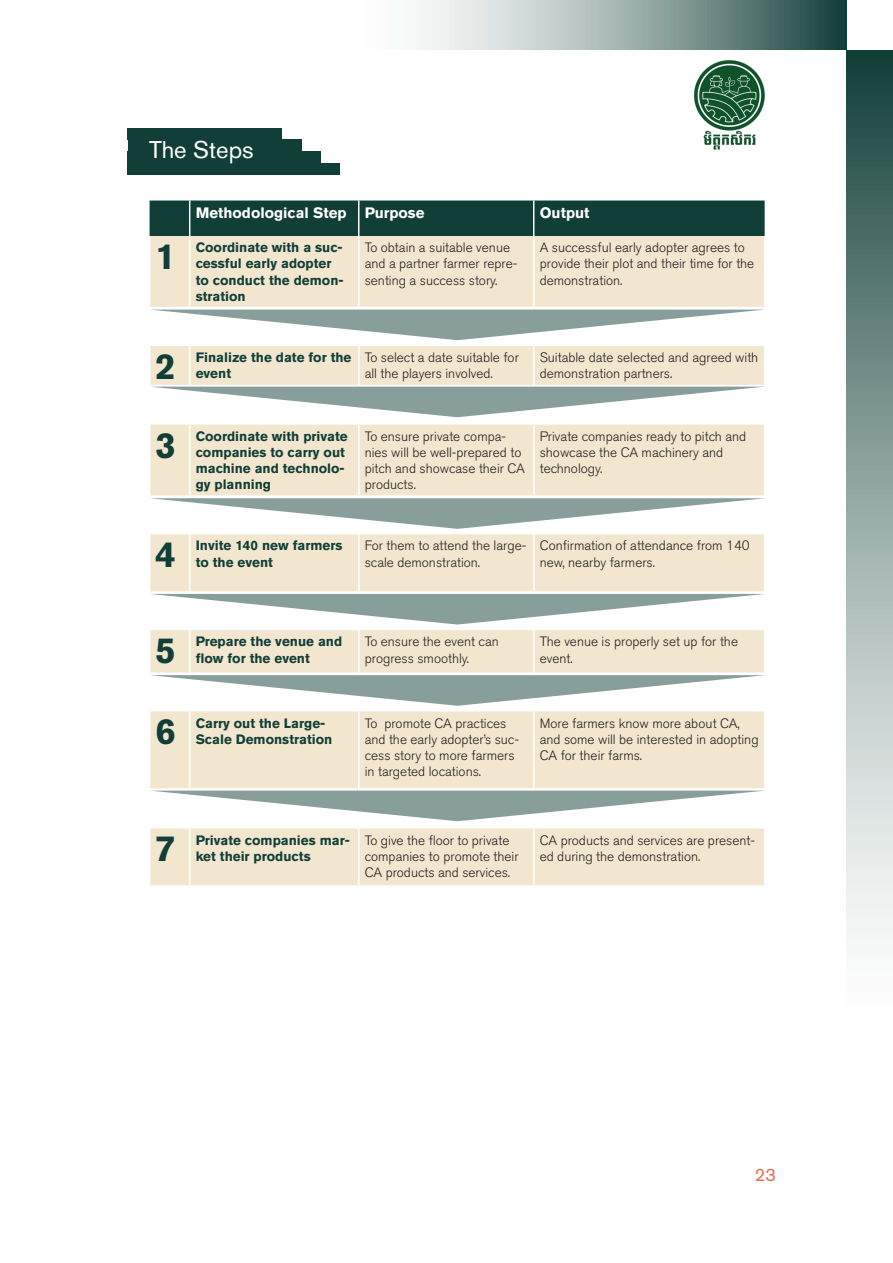
<style>
.page{position:relative;width:893px;height:1263px;background:#fff}
.page>*{position:absolute;margin:0;border:0;box-sizing:border-box;transform-origin:0 0}
.t1{font:700 36px "Akzidenz Grotesk BQ";color:#113e37}
.Subheading_-_green{font:24px "Akzidenz Grotesk BQ";color:#fff}
.t2{font:18px "Akzidenz Grotesk BQ";color:#ea6e55}
.t3{font:700 15px "Akzidenz Grotesk BQ";color:#fff}
.t4{font:300 13.5px/16.2px "Akzidenz Grotesk BQ";color:#231f20}
.t5{font:700 13.5px/16.2px "Akzidenz Grotesk BQ";color:#113e37}
</style>
<div class="page">
<svg style="left:419px;top:0;width:427px;height:50px;background:#94a8a5"></svg>
<svg style="left:846px;top:51px;width:47px;height:887px;background:#8ea3a0"></svg>
<hr style="left:0;top:0;width:1px;height:51px;background:#113e37">
<div style="left:128px;top:140px;width:174px;height:11px;background:#113e37"></div>
<div style="left:128px;top:163px;width:212px;height:12px;background:#113e37"></div>
<div style="left:128px;top:151px;width:193px;height:12px;background:#113e37"></div>
<div style="left:128px;top:128px;width:154px;height:12px;background:#113e37"></div>
<div style="left:150px;top:201px;width:615px;height:35px;background:#113e37"></div>
<svg style="left:150px;top:236px;width:615px;height:649px;background:#f3e8d4"></svg>
<hr style="left:189px;top:201px;width:1px;height:35px;background:#fff">
<hr style="left:358px;top:201px;width:1px;height:35px;background:#fff">
<hr style="left:533px;top:201px;width:1px;height:35px;background:#fff">
<hr style="left:189px;top:236px;width:1px;height:71px;background:#fff">
<hr style="left:358px;top:236px;width:1px;height:71px;background:#fff">
<hr style="left:533px;top:236px;width:1px;height:71px;background:#fff">
<hr style="left:764px;top:236px;width:1px;height:71px;background:#fff">
<hr style="left:189px;top:307px;width:1px;height:39px;background:#fff">
<hr style="left:358px;top:307px;width:1px;height:39px;background:#fff">
<hr style="left:533px;top:307px;width:1px;height:39px;background:#fff">
<hr style="left:189px;top:346px;width:1px;height:39px;background:#fff">
<hr style="left:358px;top:346px;width:1px;height:39px;background:#fff">
<hr style="left:533px;top:346px;width:1px;height:39px;background:#fff">
<hr style="left:764px;top:346px;width:1px;height:39px;background:#fff">
<hr style="left:189px;top:425px;width:1px;height:70px;background:#fff">
<hr style="left:358px;top:425px;width:1px;height:70px;background:#fff">
<hr style="left:533px;top:425px;width:1px;height:70px;background:#fff">
<hr style="left:764px;top:425px;width:1px;height:70px;background:#fff">
<hr style="left:189px;top:534px;width:1px;height:57px;background:#fff">
<hr style="left:358px;top:534px;width:1px;height:57px;background:#fff">
<hr style="left:533px;top:534px;width:1px;height:57px;background:#fff">
<hr style="left:764px;top:534px;width:1px;height:57px;background:#fff">
<hr style="left:189px;top:630px;width:1px;height:42px;background:#fff">
<hr style="left:358px;top:630px;width:1px;height:42px;background:#fff">
<hr style="left:533px;top:630px;width:1px;height:42px;background:#fff">
<hr style="left:764px;top:630px;width:1px;height:42px;background:#fff">
<hr style="left:189px;top:711px;width:1px;height:77px;background:#fff">
<hr style="left:358px;top:711px;width:1px;height:77px;background:#fff">
<hr style="left:533px;top:711px;width:1px;height:77px;background:#fff">
<hr style="left:764px;top:711px;width:1px;height:77px;background:#fff">
<hr style="left:189px;top:828px;width:1px;height:57px;background:#fff">
<hr style="left:358px;top:828px;width:1px;height:57px;background:#fff">
<hr style="left:533px;top:828px;width:1px;height:57px;background:#fff">
<hr style="left:764px;top:828px;width:1px;height:57px;background:#fff">
<svg style="left:150px;top:310px;width:615px;height:30px"></svg>
<svg style="left:150px;top:387px;width:615px;height:30px"></svg>
<svg style="left:150px;top:498px;width:615px;height:31px"></svg>
<svg style="left:150px;top:594px;width:615px;height:30px"></svg>
<svg style="left:150px;top:675px;width:615px;height:31px"></svg>
<svg style="left:150px;top:791px;width:615px;height:30px"></svg>
<img style="left:693px;top:60px;width:72px;height:89px">
<p class="Subheading_-_green" style="left:149px;top:136px;width:106px">The Steps</p>
<p class="t3" style="left:196px;top:204px;width:152px">Methodological Step</p>
<p class="t3" style="left:365px;top:204px;width:61px">Purpose</p>
<p class="t3" style="left:540px;top:204px;width:51px">Output</p>
<p class="t1" style="left:156px;top:236px;width:22px">1</p>
<p class="t5" style="left:196px;top:239px;width:149px">Coordinate with a suc&shy;cessful early adopter to conduct the demon&shy;stration</p>
<p class="t4" style="left:365px;top:240px;width:154px">To obtain a suitable venue and a partner farmer repre&shy;senting a success story.</p>
<p class="t4" style="left:540px;top:240px;width:216px">A successful early adopter agrees to provide their plot and their time for the demonstration.</p>
<p class="t1" style="left:156px;top:345px;width:22px">2</p>
<p class="t5" style="left:196px;top:349px;width:157px">Finalize the date for the event</p>
<p class="t4" style="left:365px;top:349px;width:156px">To select a date suitable for all the players involved.</p>
<p class="t4" style="left:540px;top:349px;width:220px">Suitable date selected and agreed with demonstration partners.</p>
<p class="t1" style="left:156px;top:424px;width:22px">3</p>
<p class="t5" style="left:196px;top:428px;width:154px">Coordinate with private companies to carry out machine and technolo&shy;gy planning</p>
<p class="t4" style="left:365px;top:428px;width:162px">To ensure private compa&shy;nies will be well-prepared to pitch and showcase their CA products.</p>
<p class="t4" style="left:540px;top:428px;width:208px">Private companies ready to pitch and showcase the CA machinery and technology.</p>
<p class="t1" style="left:156px;top:534px;width:22px">4</p>
<p class="t5" style="left:196px;top:538px;width:148px">Invite 140 new farmers to the event</p>
<p class="t4" style="left:365px;top:538px;width:163px">For them to attend the large&shy;scale demonstration.</p>
<p class="t4" style="left:540px;top:538px;width:212px">Confirmation of attendance from 140 new, nearby farmers.</p>
<p class="t1" style="left:156px;top:630px;width:22px">5</p>
<p class="t5" style="left:196px;top:634px;width:148px">Prepare the venue and flow for the event</p>
<p class="t4" style="left:365px;top:634px;width:136px">To ensure the event can progress smoothly.</p>
<p class="t4" style="left:540px;top:634px;width:200px">The venue is properly set up for the event.</p>
<p class="t1" style="left:156px;top:711px;width:22px">6</p>
<p class="t5" style="left:196px;top:715px;width:138px">Carry out the Large-<br>Scale Demonstration</p>
<p class="t4" style="left:365px;top:715px;width:156px">To promote CA practices and the early adopter’s suc&shy;cess story to more farmers in targeted locations.</p>
<p class="t4" style="left:540px;top:715px;width:220px">More farmers know more about CA, and some will be interested in adopting<br>CA for their farms.</p>
<p class="t1" style="left:156px;top:828px;width:22px">7</p>
<p class="t5" style="left:196px;top:832px;width:156px">Private companies mar&shy;ket their products</p>
<p class="t4" style="left:365px;top:832px;width:155px">To give the floor to private companies to promote their<br>CA products and services.</p>
<p class="t4" style="left:540px;top:832px;width:217px">CA products and services are present&shy;ed during the demonstration.</p>
<h3 class="t2" style="left:755px;top:1164px;width:22px">23</h3>
</div>
